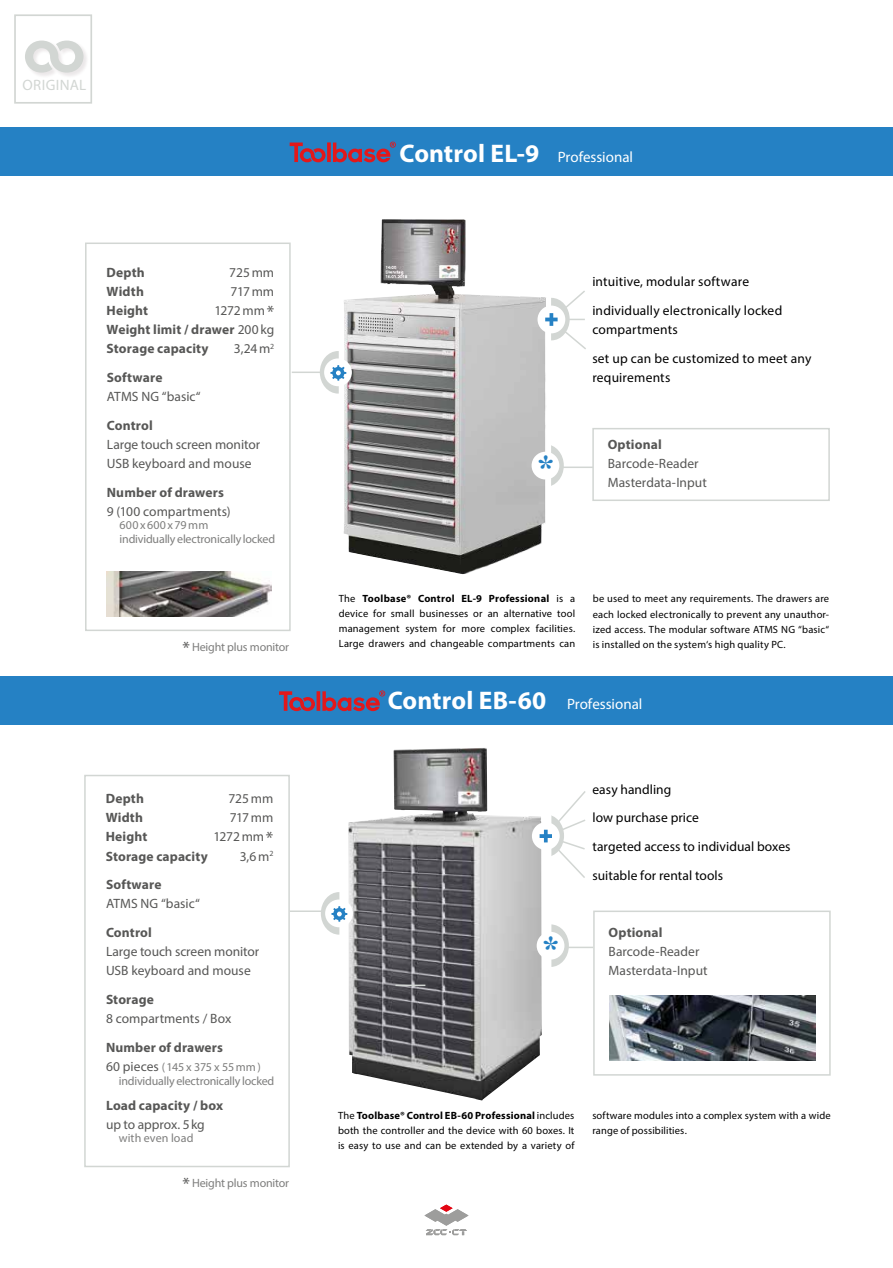
<style>
.page{position:relative;width:893px;height:1268px;background:#fff}
.page>*{position:absolute;margin:0;border:0;box-sizing:border-box;transform-origin:0 0}
.t1{font:700 36px "Times New Roman";color:#2581c4}
.t2{font:700 25.5px "Myriad Pro";letter-spacing:.005em;color:#fff}
.t3{font:15px "Myriad Pro";color:#fff}
.t4{font:15px "Myriad Pro";letter-spacing:.02em;color:#d2d6d3}
.t5{font:13.5px/19.2px "Myriad Pro";color:#575756}
.t6{font:13.5px/28.7px "Myriad Pro";letter-spacing:.01em;color:#000}
.t7{font:700 13.5px/19.2px "Myriad Pro";letter-spacing:.01em;color:#575756}
.t8{font:12px/13.5px "Myriad Pro";letter-spacing:-.015em;color:#7e7e7d}
.t9{font:12px "Myriad Pro";letter-spacing:.01em;color:#7e7e7d}
.t10{font:10.5px/15px "Myriad Pro";letter-spacing:.015em;color:#000;text-align:justify}
.s1{font-weight:400}
.s2{font-size:18px}
.s3{font-size:18px;color:#575756}
.s4{font-size:13.5px;color:#575756}
.s5{font-weight:700;font-size:25.5px}
.s6{font-weight:700}
</style>
<div class="page">
<svg style="left:424px;top:1204px;width:45px;height:30px"></svg>
<div style="left:0;top:128px;width:893px;height:48px;background:#2581c4"></div>
<div style="left:0;top:675px;width:893px;height:49px;background:#2581c4"></div>
<div style="left:527px;top:444px;width:37px;height:42px;background:#d2d6d3;border-radius:50%"></div>
<hr style="left:561px;top:466px;width:33px;height:2px;background:#d2d6d3">
<svg style="left:592px;top:428px;width:238px;height:73px"></svg>
<svg style="left:320px;top:351px;width:36px;height:42px"></svg>
<svg style="left:85px;top:242px;width:206px;height:389px"></svg>
<svg style="left:84px;top:774px;width:207px;height:393px"></svg>
<img style="left:344px;top:219px;width:207px;height:355px">
<div style="left:537px;top:305px;width:28px;height:28px;background:#fff;border-radius:50%"></div>
<svg style="left:545px;top:289px;width:41px;height:62px"></svg>
<div style="left:324px;top:358px;width:28px;height:28px;background:#fff;border-radius:50%"></div>
<svg style="left:330px;top:365px;width:16px;height:15px"></svg>
<hr style="left:292px;top:371px;width:30px;height:2px;background:#d2d6d3">
<svg style="left:290px;top:142px;width:106px;height:20px"></svg>
<img style="left:107px;top:571px;width:164px;height:45px">
<svg style="left:14px;top:14px;width:78px;height:90px"></svg>
<svg style="left:532px;top:924px;width:37px;height:42px"></svg>
<svg style="left:321px;top:891px;width:36px;height:43px"></svg>
<hr style="left:290px;top:910px;width:34px;height:1px;background:#d2d6d3">
<svg style="left:566px;top:910px;width:265px;height:166px"></svg>
<img style="left:348px;top:748px;width:194px;height:352px">
<div style="left:325px;top:899px;width:28px;height:28px;background:#fff;border-radius:50%"></div>
<svg style="left:331px;top:906px;width:16px;height:15px"></svg>
<hr style="left:395px;top:984px;width:30px;height:1px;background:#d2d6d3">
<div style="left:537px;top:931px;width:27px;height:28px;background:#fff;border-radius:50%"></div>
<svg style="left:279px;top:690px;width:106px;height:21px"></svg>
<div style="left:532px;top:451px;width:27px;height:28px;background:#fff;border-radius:50%"></div>
<img style="left:609px;top:995px;width:206px;height:65px">
<div style="left:532px;top:822px;width:28px;height:27px;background:#fff;border-radius:50%"></div>
<svg style="left:540px;top:789px;width:46px;height:90px"></svg>
<h3 class="t4" style="left:23px;top:76px;width:65px">ORIGINAL</h3>
<p class="t7" style="left:107px;top:262px;width:169px">Depth<br>Width<br>Height<br>Weight limit / drawer <span class="s1">200kg<br></span>Storage capacity</p>
<p class="t5" style="left:214px;top:262px;width:61px;text-align:right">725mm<br>717mm<br>1272mm<span class="s2">*</span></p>
<p class="t5" style="left:234px;top:339px;width:42px">3,24m<sup>2</sup></p>
<p class="t7" style="left:107px;top:367px;width:57px">Software</p>
<p class="t5" style="left:107px;top:386px;width:95px">ATMS NG “basic“</p>
<p class="t7" style="left:107px;top:415px;width:47px">Control</p>
<p class="t5" style="left:107px;top:434px;width:155px">Large touch screen monitor<br>USB keyboard and mouse</p>
<p class="t7" style="left:107px;top:482px;width:119px">Number of drawers</p>
<p class="t5" style="left:107px;top:501px;width:125px">9 (100 compartments)</p>
<p class="t8" style="left:120px;top:518px;width:157px">600x600x79mm<br>individually electronically locked</p>
<p class="t8" style="left:182px;top:639px;width:108px"><span class="s3">*</span> Height plus monitor</p>
<p class="t7" style="left:106px;top:788px;width:103px">Depth<br>Width<br>Height<br>Storage capacity</p>
<p class="t5" style="left:214px;top:788px;width:61px;text-align:right">725mm<br>717mm<br>1272mm<span class="s2">*<br></span>3,6m<sup>2</sup></p>
<p class="t7" style="left:106px;top:874px;width:57px">Software</p>
<p class="t5" style="left:106px;top:893px;width:95px">ATMS NG “basic“</p>
<p class="t7" style="left:106px;top:922px;width:47px">Control</p>
<p class="t5" style="left:106px;top:941px;width:155px">Large touch screen monitor<br>USB keyboard and mouse</p>
<p class="t7" style="left:106px;top:989px;width:49px">Storage</p>
<p class="t5" style="left:106px;top:1008px;width:127px">8 compartments / Box</p>
<p class="t7" style="left:106px;top:1037px;width:119px">Number of drawers</p>
<p class="t8" style="left:119px;top:1059px;width:157px;text-indent:-13px"><span class="s4">60 pieces</span> (145 x 375 x 55mm) individually electronically locked</p>
<p class="t7" style="left:106px;top:1094px;width:119px">Load capacity / box</p>
<p class="t5" style="left:106px;top:1113px;width:100px">up to approx. 5kg</p>
<p class="t9" style="left:119px;top:1130px;width:76px">with even load</p>
<p class="t8" style="left:182px;top:1175px;width:108px"><span class="s3">*</span> Height plus monitor</p>
<h3 class="t3" style="left:399px;top:147px;width:235px"><span class="s5">Control EL-9</span> Professional</h3>
<h1 class="t1" style="left:537px;top:443px;width:19px">*</h1>
<p class="t6" style="left:592px;top:267px;width:191px">intuitive, modular software individually electronically locked</p>
<p class="t6" style="left:592px;top:315px;width:221px">compartments<br>set up can be customized to meet any</p>
<p class="t6" style="left:592px;top:363px;width:80px">requirements</p>
<p class="t7" style="left:608px;top:434px;width:56px">Optional</p>
<p class="t5" style="left:608px;top:453px;width:101px">Barcode-Reader<br>Masterdata-Input</p>
<p class="t10" style="left:339px;top:590px;width:238px">The <span class="s6">Toolbase® Control EL-9 Professional</span> is a device for small businesses or an alternative tool management system for more complex facilities.<br>Large drawers and changeable compartments can</p>
<p class="t10" style="left:593px;top:591px;width:238px">be used to meet any requirements. The drawers are each locked electronically to prevent any unauthor&shy;ized access. The modular software ATMS NG “basic“ is installed on the system‘s high quality PC.</p>
<h2 class="t2" style="left:388px;top:683px;width:160px">Control EB-60</h2>
<h3 class="t3" style="left:567px;top:694px;width:77px">Professional</h3>
<h1 class="t1" style="left:542px;top:924px;width:19px">*</h1>
<p class="t6" style="left:592px;top:774px;width:200px">easy handling<br>low purchase price<br>targeted access to individual boxes suitable for rental tools</p>
<p class="t7" style="left:609px;top:922px;width:56px">Optional</p>
<p class="t5" style="left:609px;top:941px;width:101px">Barcode-Reader<br>Masterdata-Input</p>
<p class="t10" style="left:338px;top:1107px;width:238px">The <span class="s6">Toolbase® Control EB-60 Professional</span> includes both the controller and the device with 60 boxes. It is easy to use and can be extended by a variety of</p>
<p class="t10" style="left:592px;top:1107px;width:240px">software modules into a complex system with a wide range of possibilities.</p>
</div>
